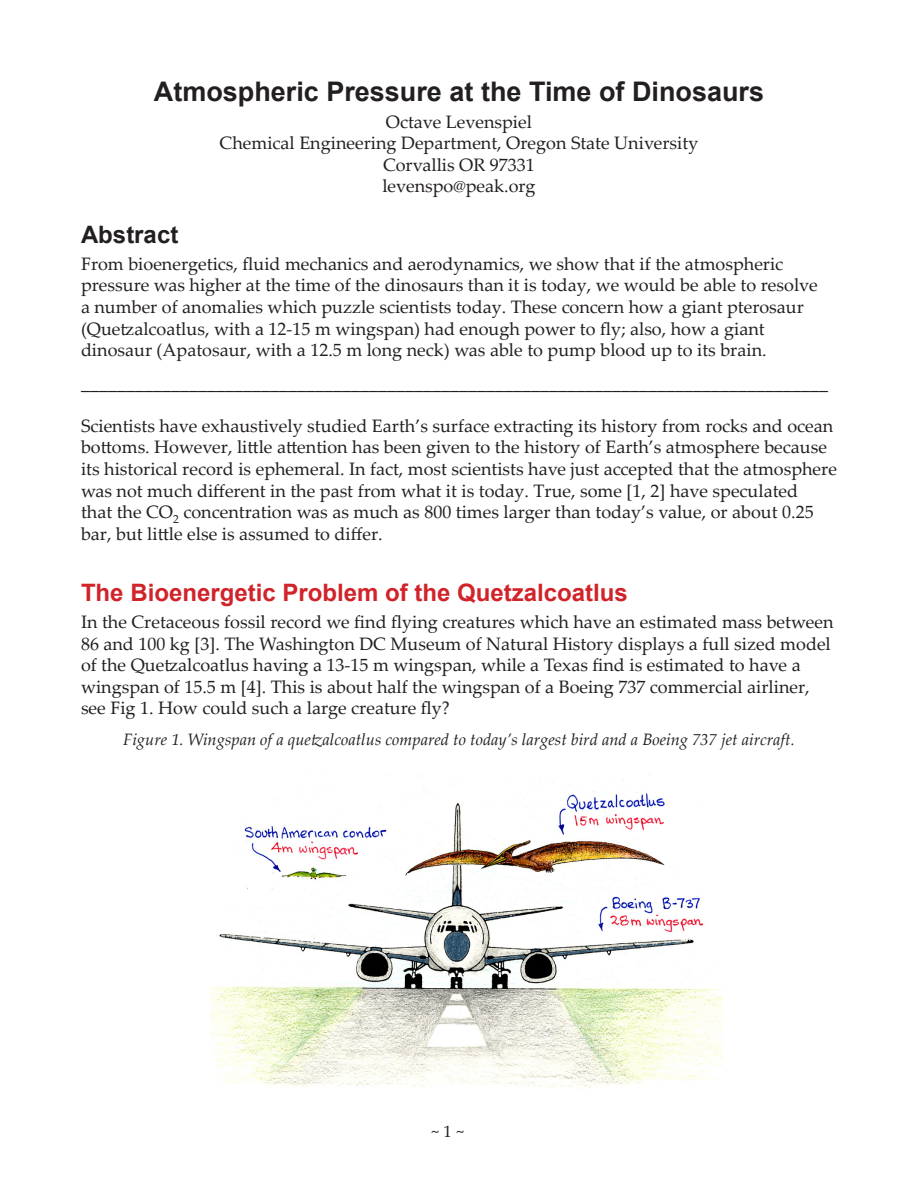
<style>
.page{position:relative;width:918px;height:1188px;background:#fff}
.page>*{position:absolute;margin:0;border:0;box-sizing:border-box;transform-origin:0 0}
.head_1{font:700 27px "Arial";color:#231f20}
.head_2-red{font:700 24px "Arial";color:#d1232a}
.head_2{font:700 24px "Arial";color:#231f20}
.paragraph{font:18px/21.6px "Palatino Linotype";color:#231f20}
.t1{font:italic 16.5px "Palatino Linotype";color:#231f20}
.references{font:16.5px "Palatino Linotype";color:#231f20}
</style>
<div class="page">
<img style="left:211px;top:775px;width:511px;height:314px">
<p class="head_1" style="left:154px;top:73px;width:612px">Atmospheric Pressure at the Time of Dinosaurs</p>
<p class="paragraph" style="left:386px;top:110px;width:148px">Octave Levenspiel</p>
<p class="paragraph" style="left:220px;top:132px;width:480px">Chemical Engineering Department, Oregon State University</p>
<p class="paragraph" style="left:383px;top:153px;width:153px">Corvallis OR 97331</p>
<p class="paragraph" style="left:382px;top:175px;width:155px">levenspo@peak.org</p>
<p class="head_2" style="left:81px;top:218px;width:99px">Abstract</p>
<p class="paragraph" style="left:81px;top:252px;width:738px">From bioenergetics, fluid mechanics and aerodynamics, we show that if the atmospheric pressure was higher at the time of the dinosaurs than it is today, we would be able to resolve a number of anomalies which puzzle scientists today. These concern how a giant pterosaur (Quetzalcoatlus, with a 12-15 m wingspan) had enough power to fly; also, how a giant dinosaur (Apatosaur, with a 12.5 m long neck) was able to pump blood up to its brain.</p>
<p class="paragraph" style="left:81px;top:371px;width:748px">___________________________________________________________________________________</p>
<p class="paragraph" style="left:81px;top:414px;width:758px">Scientists have exhaustively studied Earth’s surface extracting its history from rocks and ocean bottoms. However, little attention has been given to the history of Earth’s atmosphere because its historical record is ephemeral. In fact, most scientists have just accepted that the atmosphere was not much different in the past from what it is today. True, some [1, 2] have speculated<br>that the CO<sub>2</sub> concentration was as much as 800 times larger than today’s value, or about 0.25 bar, but little else is assumed to differ.</p>
<p class="head_2-red" style="left:81px;top:577px;width:548px">The Bioenergetic Problem of the Quetzalcoatlus</p>
<p class="paragraph" style="left:81px;top:610px;width:754px">In the Cretaceous fossil record we find flying creatures which have an estimated mass between 86 and 100 kg [3]. The Washington DC Museum of Natural History displays a full sized model of the Quetzalcoatlus having a 13-15 m wingspan, while a Texas find is estimated to have a wingspan of 15.5 m [4]. This is about half the wingspan of a Boeing 737 commercial airliner, see Fig 1. How could such a large creature fly?</p>
<p class="t1" style="left:123px;top:728px;width:673px">Figure 1. Wingspan of a quetzalcoatlus compared to today’s largest bird and a Boeing 737 jet aircraft.</p>
<p class="references" style="left:431px;top:1120px;width:34px">~ 1 ~</p>
</div>
